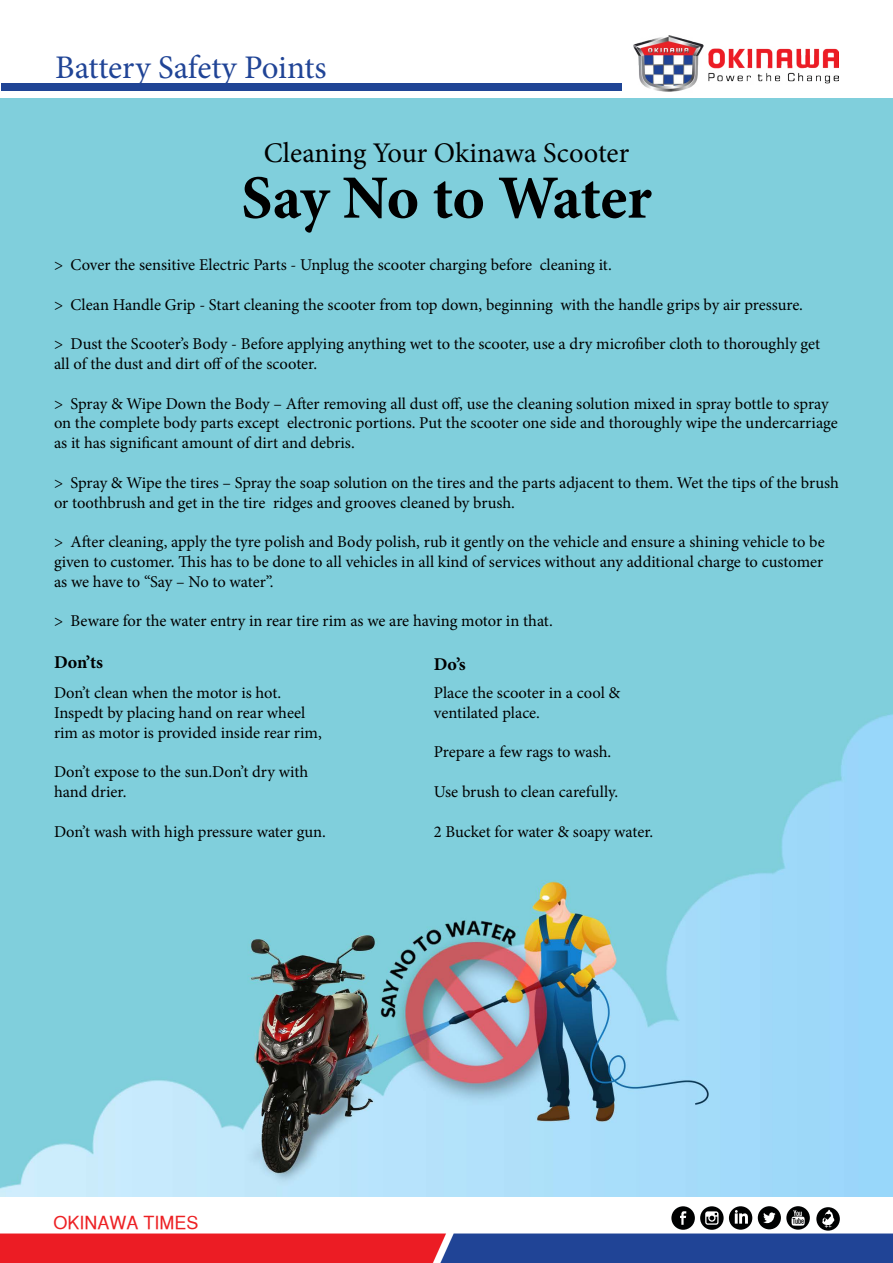
<style>
.page{position:relative;width:893px;height:1263px;background:#fff}
.page>*{position:absolute;margin:0;border:0;box-sizing:border-box;transform-origin:0 0}
.t1{font:700 61.5px "Minion Pro";letter-spacing:-.01em;color:#000}
.t2{font:33px "Minion Pro";letter-spacing:-.005em;color:#204496}
.t3{font:28.5px "Minion Pro";color:#000}
.t4{font:18px "Sans Serif";color:#ed2124}
.t5{font:700 18px "Minion Pro";color:#000}
.t6{font:16.5px/19.8px "Minion Pro";letter-spacing:-.005em;color:#000}
</style>
<div class="page">
<img style="left:0;top:99px;width:893px;height:1098px">
<img style="left:633px;top:35px;width:205px;height:57px">
<img style="left:0;top:1219px;width:893px;height:44px">
<svg style="left:671px;top:1206px;width:81px;height:24px"></svg>
<svg style="left:758px;top:1206px;width:52px;height:24px"></svg>
<svg style="left:816px;top:1207px;width:24px;height:23px"></svg>
<div style="left:1px;top:84px;width:620px;height:7px;background:#1f4495"></div>
<h2 class="t2" style="left:55px;top:45px;width:273px">Battery Safety Points</h2>
<h3 class="t3" style="left:264px;top:134px;width:367px">Cleaning Your Okinawa Scooter</h3>
<h1 class="t1" style="left:241px;top:155px;width:412px">Say No to Water</h1>
<p class="t6" style="left:54px;top:255px;width:559px">&gt; Cover the sensitive Electric Parts - Unplug the scooter charging before cleaning it.</p>
<p class="t6" style="left:54px;top:295px;width:751px">&gt; Clean Handle Grip - Start cleaning the scooter from top down, beginning with the handle grips by air pressure.</p>
<p class="t6" style="left:54px;top:334px;width:768px">&gt; Dust the Scooter’s Body - Before applying anything wet to the scooter, use a dry microfiber cloth to thoroughly get all of the dust and dirt off of the scooter.</p>
<p class="t6" style="left:54px;top:394px;width:785px">&gt; Spray &amp; Wipe Down the Body – After removing all dust off, use the cleaning solution mixed in spray bottle to spray on the complete body parts except electronic portions. Put the scooter one side and thoroughly wipe the undercarriage as it has significant amount of dirt and debris.</p>
<p class="t6" style="left:54px;top:473px;width:786px">&gt; Spray &amp; Wipe the tires – Spray the soap solution on the tires and the parts adjacent to them. Wet the tips of the brush or toothbrush and get in the tire ridges and grooves cleaned by brush.</p>
<p class="t6" style="left:54px;top:532px;width:772px;text-align:justify">&gt; After cleaning, apply the tyre polish and Body polish, rub it gently on the vehicle and ensure a shining vehicle to be given to customer. This has to be done to all vehicles in all kind of services without any additional charge to customer as we have to “Say – No to water”.</p>
<p class="t6" style="left:54px;top:611px;width:500px">&gt; Beware for the water entry in rear tire rim as we are having motor in that.</p>
<p class="t5" style="left:54px;top:650px;width:51px">Don’ts</p>
<p class="t5" style="left:434px;top:652px;width:34px">Do’s</p>
<p class="t6" style="left:434px;top:683px;width:188px">Place the scooter in a cool &amp; ventilated place.</p>
<p class="t6" style="left:434px;top:742px;width:179px">Prepare a few rags to wash.</p>
<p class="t6" style="left:434px;top:782px;width:186px">Use brush to clean carefully.</p>
<p class="t6" style="left:434px;top:821px;width:221px">2 Bucket for water &amp; soapy water.</p>
<p class="t6" style="left:54px;top:683px;width:269px">Don’t clean when the motor is hot.<br>Inspedt by placing hand on rear wheel rim as motor is provided inside rear rim,</p>
<p class="t6" style="left:54px;top:762px;width:256px">Don’t expose to the sun.Don’t dry with hand drier.</p>
<p class="t6" style="left:54px;top:821px;width:273px">Don’t wash with high pressure water gun.</p>
<p class="t4" style="left:54px;top:1212px;width:147px">OKINAWA TIMES</p>
</div>
